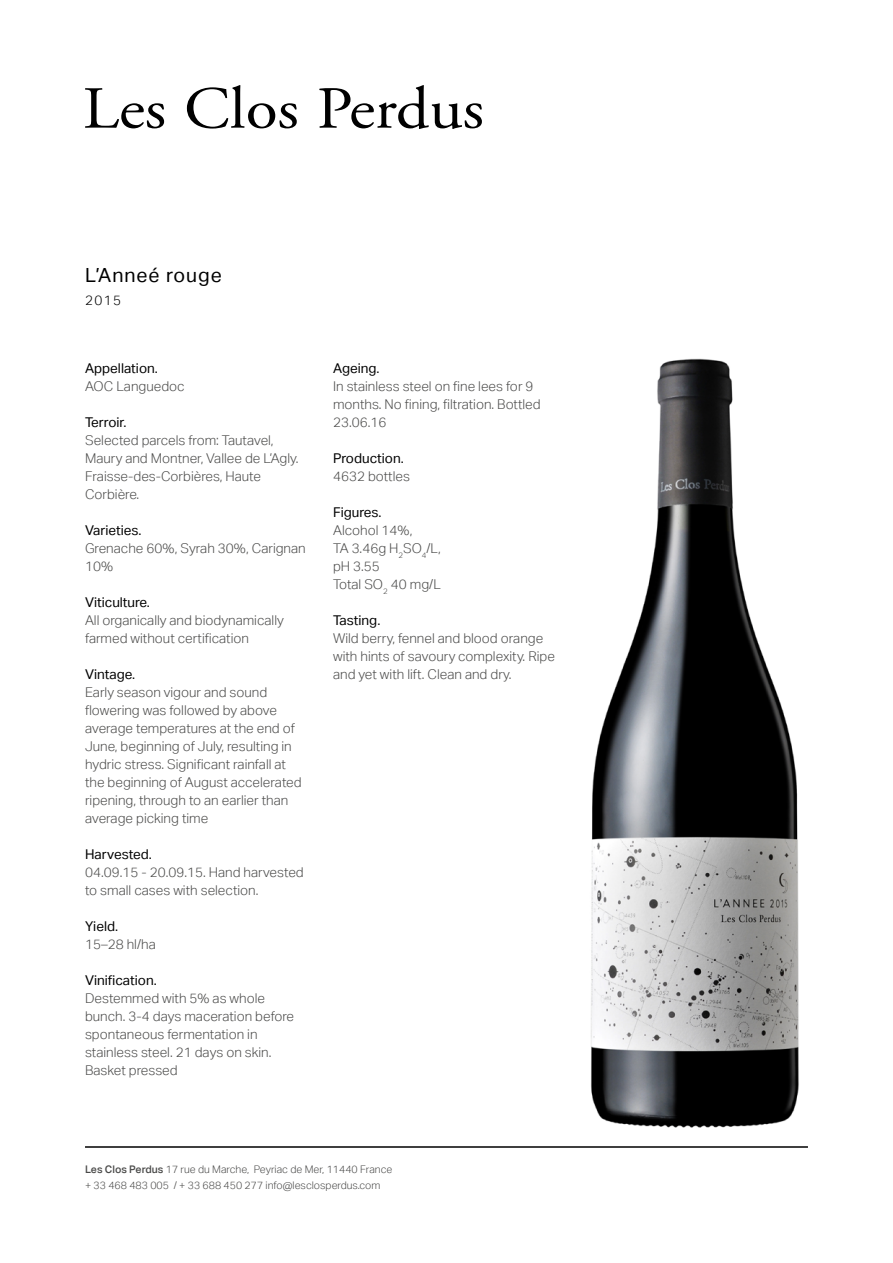
<style>
.page{position:relative;width:893px;height:1263px;background:#fff}
.page>*{position:absolute;margin:0;border:0;box-sizing:border-box;transform-origin:0 0}
.t1{font:19.5px "Aktiv Grotesk";letter-spacing:.05em;color:#000}
.t2{font:300 13.5px/18px "Aktiv Grotesk";color:#4a4a49}
.t3{font:13.5px "Aktiv Grotesk";color:#000}
.t4{font:300 13.5px "Aktiv Grotesk";color:#000}
.t5{font:300 10.5px/16.5px "Aktiv Grotesk";color:#4a4a49}
.s1{font-weight:500}
</style>
<div class="page">
<svg style="left:85px;top:88px;width:79px;height:40px"></svg>
<svg style="left:187px;top:85px;width:110px;height:44px"></svg>
<svg style="left:319px;top:85px;width:163px;height:44px"></svg>
<hr style="left:85px;top:1147px;width:723px;height:1px;background:#000">
<img style="left:591px;top:358px;width:208px;height:770px">
<h1 class="t1" style="left:85px;top:264px;width:138px">L’Anneé rouge</h1>
<p class="t4" style="left:85px;top:292px;width:38px">2015</p>
<p class="t3" style="left:85px;top:360px;width:74px">Appellation.</p>
<p class="t2" style="left:85px;top:377px;width:101px">AOC Languedoc</p>
<p class="t3" style="left:85px;top:414px;width:43px">Terroir.</p>
<p class="t2" style="left:85px;top:431px;width:215px">Selected parcels from: Tautavel,<br>Maury and Montner, Vallee de L’Agly.<br>Fraisse-des-Corbières, Haute<br>Corbière.</p>
<p class="t3" style="left:85px;top:522px;width:58px">Varieties.</p>
<p class="t2" style="left:85px;top:539px;width:222px">Grenache 60%, Syrah 30%, Carignan<br>10%</p>
<p class="t3" style="left:85px;top:594px;width:66px">Viticulture.</p>
<p class="t2" style="left:85px;top:611px;width:200px">All organically and biodynamically farmed without certification</p>
<p class="t3" style="left:85px;top:666px;width:52px">Vintage.</p>
<p class="t2" style="left:85px;top:683px;width:218px">Early season vigour and sound flowering was followed by above average temperatures at the end of June, beginning of July, resulting in hydric stress. Significant rainfall at the beginning of August accelerated ripening, through to an earlier than average picking time</p>
<p class="t3" style="left:85px;top:846px;width:68px">Harvested.</p>
<p class="t2" style="left:85px;top:863px;width:220px">04.09.15 - 20.09.15. Hand harvested to small cases with selection.</p>
<p class="t3" style="left:85px;top:918px;width:35px">Yield.</p>
<p class="t2" style="left:85px;top:935px;width:72px">15–28 hl/ha</p>
<p class="t3" style="left:85px;top:972px;width:73px">Vinification.</p>
<p class="t2" style="left:85px;top:989px;width:211px">Destemmed with 5% as whole bunch. 3-4 days maceration before spontaneous fermentation in stainless steel. 21 days on skin.<br>Basket pressed</p>
<p class="t3" style="left:333px;top:360px;width:48px">Ageing.</p>
<p class="t2" style="left:333px;top:377px;width:209px">In stainless steel on fine lees for 9 months. No fining, filtration. Bottled<br>23.06.16</p>
<p class="t3" style="left:333px;top:450px;width:72px">Production.</p>
<p class="t2" style="left:333px;top:467px;width:78px">4632 bottles</p>
<p class="t3" style="left:333px;top:504px;width:50px">Figures.</p>
<p class="t2" style="left:333px;top:521px;width:109px">Alcohol 14%,<br>TA 3.46g H<sub>2</sub>SO<sub>4</sub>/L, pH 3.55<br>Total SO<sub>2</sub> 40 mg/L</p>
<p class="t3" style="left:333px;top:612px;width:49px">Tasting.</p>
<p class="t2" style="left:333px;top:629px;width:223px">Wild berry, fennel and blood orange with hints of savoury complexity. Ripe and yet with lift. Clean and dry.</p>
<p class="t5" style="left:85px;top:1161px;width:309px"><span class="s1">Les Clos Perdus</span> 17 rue du Marche, Peyriac de Mer, 11440 France + 33 468 483 005 / + 33 688 450 277 info@lesclosperdus.com</p>
</div>
